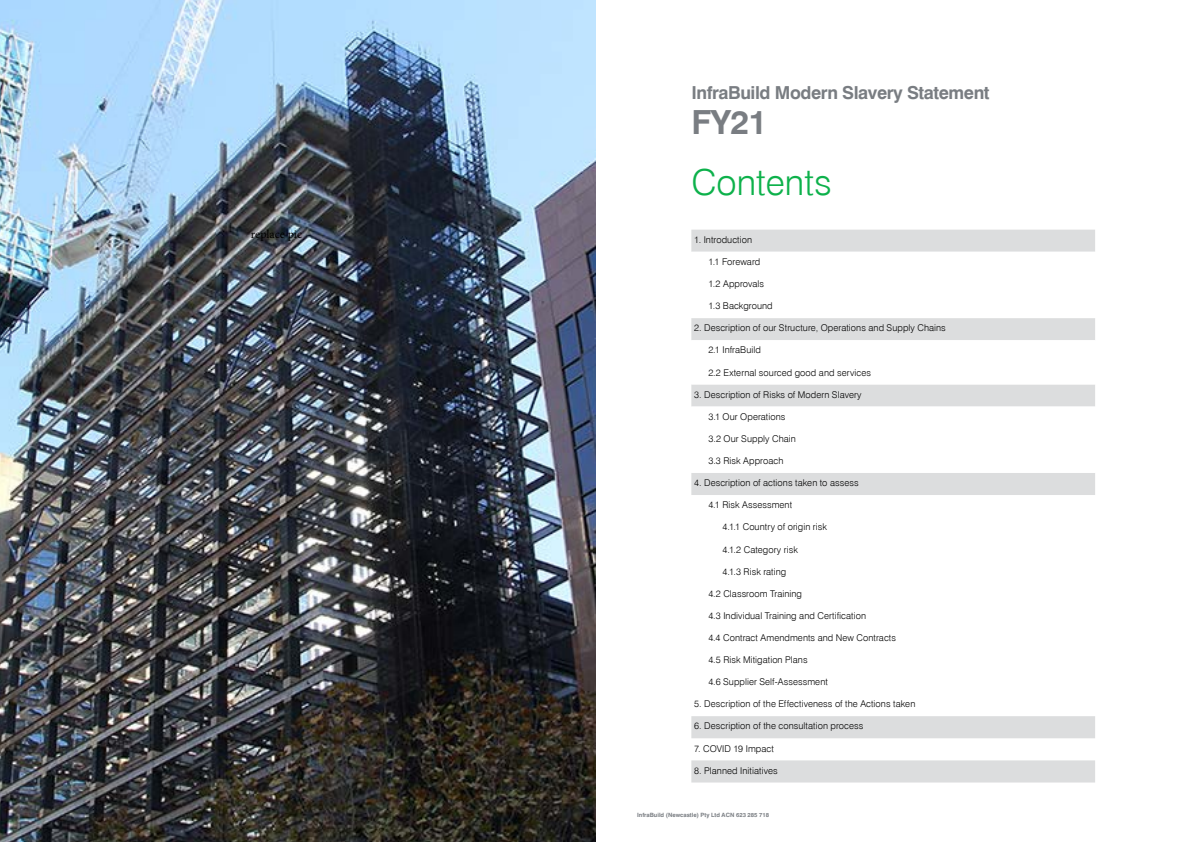
<style>
.page{position:relative;width:1191px;height:842px;background:#fff}
.page>*{position:absolute;margin:0;border:0;box-sizing:border-box;transform-origin:0 0}
.t1{font:300 36px "Swiss 721 BT";color:#0db14b}
.t2{font:700 33.3px "Swiss 721 BT";color:#797d82}
.t3{font:700 17.9px "Swiss 721 BT";letter-spacing:-.025em;color:#797d82}
.t4{font:12px "Minion Pro";color:#000}
.t5{font:300 9.4px "Swiss 721 BT";letter-spacing:.005em;color:#000}
.t6{font:700 5.9px "Swiss 721 BT";color:#797d82}
</style>
<div class="page">
<img style="left:0;top:0;width:595px;height:842px">
<svg style="left:691px;top:230px;width:404px;height:552px;fill:#dcddde"></svg>
<svg style="left:691px;top:252px;width:404px;height:22px"></svg>
<svg style="left:691px;top:274px;width:404px;height:420px"></svg>
<p class="t4" style="left:251px;top:226px;width:53px">replace pic</p>
<h3 class="t3" style="left:691px;top:82px;width:300px">InfraBuild Modern Slavery Statement</h3>
<h2 class="t2" style="left:691px;top:102px;width:77px">FY21</h2>
<h1 class="t1" style="left:691px;top:160px;width:142px">Contents</h1>
<p class="t5" style="left:694px;top:234px;width:59px">1. Introduction</p>
<p class="t5" style="left:708px;top:256px;width:53px">1.1 Foreward</p>
<p class="t5" style="left:708px;top:278px;width:57px">1.2 Approvals</p>
<p class="t5" style="left:708px;top:300px;width:66px">1.3 Background</p>
<p class="t5" style="left:694px;top:322px;width:253px">2. Description of our Structure, Operations and Supply Chains</p>
<p class="t5" style="left:708px;top:344px;width:54px">2.1 InfraBuild</p>
<p class="t5" style="left:708px;top:366px;width:164px">2.2 External sourced good and services</p>
<p class="t5" style="left:694px;top:389px;width:169px">3. Description of Risks of Modern Slavery</p>
<p class="t5" style="left:708px;top:411px;width:79px">3.1 Our Operations</p>
<p class="t5" style="left:708px;top:433px;width:89px">3.2 Our Supply Chain</p>
<p class="t5" style="left:708px;top:455px;width:76px">3.3 Risk Approach</p>
<p class="t5" style="left:694px;top:477px;width:166px">4. Description of actions taken to assess</p>
<p class="t5" style="left:708px;top:499px;width:85px">4.1 Risk Assessment</p>
<p class="t5" style="left:722px;top:521px;width:106px">4.1.1 Country of origin risk</p>
<p class="t5" style="left:722px;top:543px;width:77px">4.1.2 Category risk</p>
<p class="t5" style="left:722px;top:566px;width:65px">4.1.3 Risk rating</p>
<p class="t5" style="left:708px;top:588px;width:95px">4.2 Classroom Training</p>
<p class="t5" style="left:708px;top:610px;width:159px">4.3 Individual Training and Certification</p>
<p class="t5" style="left:708px;top:632px;width:189px">4.4 Contract Amendments and New Contracts</p>
<p class="t5" style="left:708px;top:654px;width:101px">4.5 Risk Mitigation Plans</p>
<p class="t5" style="left:708px;top:676px;width:121px">4.6 Supplier Self-Assessment</p>
<p class="t5" style="left:694px;top:698px;width:223px">5. Description of the Effectiveness of the Actions taken</p>
<p class="t5" style="left:694px;top:720px;width:171px">6. Description of the consultation process</p>
<p class="t5" style="left:694px;top:742px;width:81px">7. COVID 19 Impact</p>
<p class="t5" style="left:694px;top:765px;width:85px">8. Planned Initiatives</p>
<p class="t6" style="left:637px;top:811px;width:134px">InfraBuild (Newcastle) Pty Ltd ACN 623 285 718</p>
</div>
